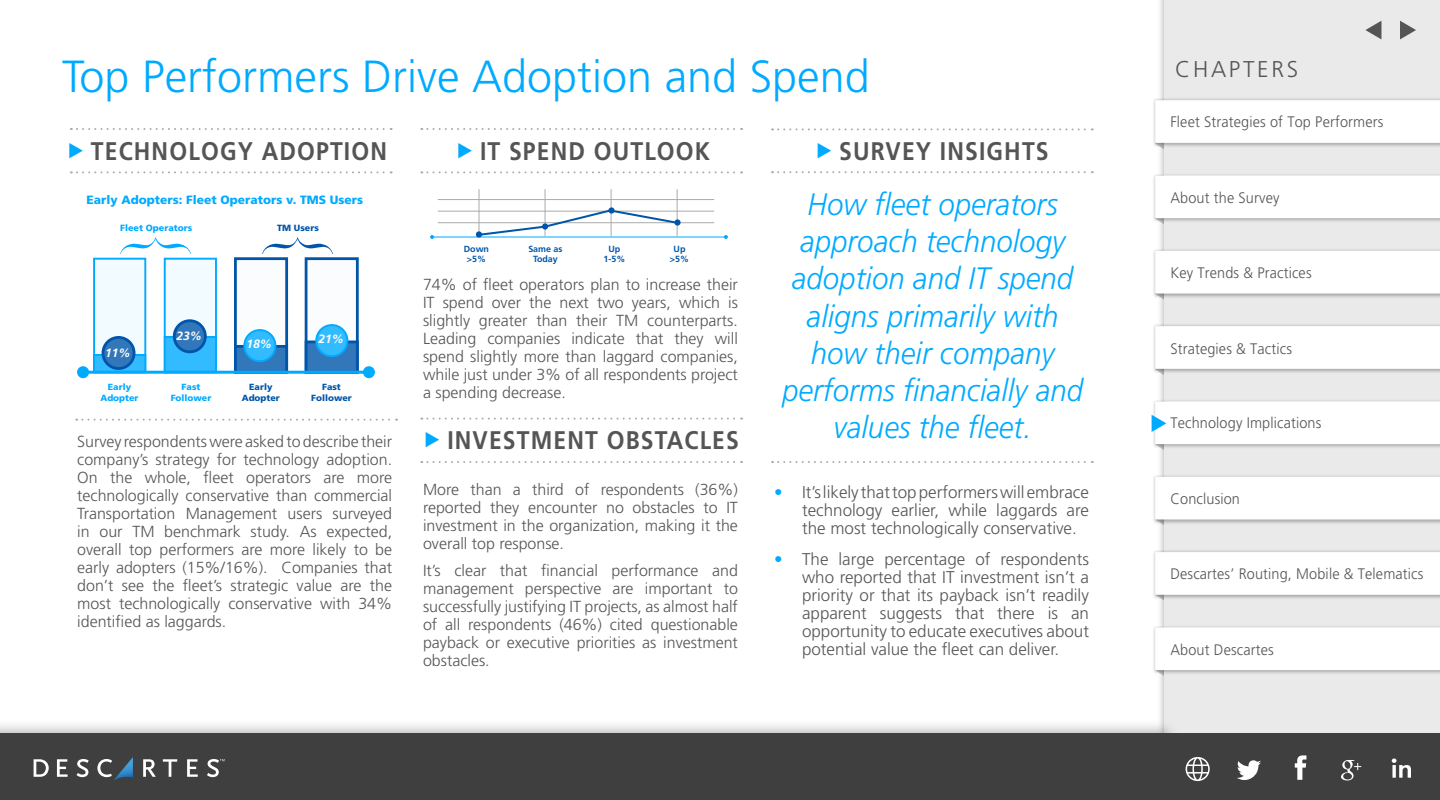
<style>
.page{position:relative;width:1440px;height:800px;background:#fff}
.page>*{position:absolute;margin:0;border:0;box-sizing:border-box;transform-origin:0 0}
.t1{font:300 45px "Frutiger LT Std";color:#0af}
.t2{font:italic 300 31px/37.2px "Frutiger LT Std";color:#0af;text-align:center;scale:.95 1}
.t3{font:700 25.5px "Frutiger LT Std";letter-spacing:.05em;color:#555;scale:.9 1}
.t4{font:300 22.8px "Frutiger LT Std";letter-spacing:.12em;color:#555}
.t5{font:300 17px/18px "Frutiger LT Std";color:#555;text-align:justify}
.t6{font:300 16px/18px "Frutiger LT Std";color:#555;text-align:justify}
.t7{font:300 15.2px "Frutiger LT Std";letter-spacing:.01em;color:#555;scale:.95 1}
.t8{font:900 12px "Frutiger LT Std";color:#0af}
.t9{font:italic 700 12px "Frutiger LT Std";color:#fff}
.t10{font:900 9px "Frutiger LT Std";color:#0af}
.t11{font:900 9px "Frutiger LT Std";color:#05a}
.t12{font:700 8.9px/10.7px "Frutiger LT Std";color:#05a;text-align:center}
.t13{font:900 8.9px/10.7px "Frutiger LT Std";color:#0af;text-align:center}
.t14{font:900 8.9px/10.7px "Frutiger LT Std";color:#05a;text-align:center}
.s1{font-family:"Arial";font-weight:900;font-size:21.7px;color:#0af}
.s2{color:#0af}
</style>
<div class="page">
<svg style="left:1160px;top:0;width:5px;height:716px"></svg>
<div style="left:1165px;top:0;width:275px;height:800px;background:#eaeaea"></div>
<img style="left:1153px;top:97px;width:287px;height:48px">
<svg style="left:1155px;top:100px;width:285px;height:67px"></svg>
<img style="left:1153px;top:248px;width:287px;height:48px">
<svg style="left:1155px;top:251px;width:285px;height:66px"></svg>
<img style="left:1153px;top:173px;width:287px;height:47px">
<svg style="left:1155px;top:175px;width:285px;height:66px"></svg>
<img style="left:1153px;top:323px;width:287px;height:48px">
<svg style="left:1155px;top:326px;width:285px;height:66px"></svg>
<img style="left:1153px;top:474px;width:287px;height:48px">
<svg style="left:1155px;top:477px;width:285px;height:66px"></svg>
<img style="left:1153px;top:548px;width:287px;height:49px">
<svg style="left:1155px;top:552px;width:285px;height:66px"></svg>
<img style="left:1153px;top:625px;width:287px;height:47px">
<svg style="left:1155px;top:627px;width:285px;height:67px"></svg>
<svg style="left:1400px;top:21px;width:16px;height:18px"></svg>
<svg style="left:1365px;top:21px;width:16px;height:18px"></svg>
<svg style="left:0;top:716px;width:1172px;height:17px"></svg>
<div style="left:0;top:733px;width:1440px;height:67px;background:#3f3f3f"></div>
<svg style="left:1392px;top:758px;width:19px;height:20px"></svg>
<svg style="left:1341px;top:760px;width:20px;height:20px"></svg>
<svg style="left:1295px;top:755px;width:11px;height:25px"></svg>
<svg style="left:1237px;top:760px;width:24px;height:20px"></svg>
<svg style="left:1186px;top:757px;width:24px;height:24px"></svg>
<svg style="left:34px;top:759px;width:15px;height:18px"></svg>
<svg style="left:57px;top:759px;width:11px;height:18px"></svg>
<svg style="left:77px;top:759px;width:12px;height:18px"></svg>
<svg style="left:143px;top:759px;width:13px;height:18px"></svg>
<svg style="left:163px;top:759px;width:14px;height:18px"></svg>
<svg style="left:187px;top:759px;width:11px;height:18px"></svg>
<svg style="left:207px;top:759px;width:18px;height:18px"></svg>
<svg style="left:97px;top:757px;width:36px;height:24px"></svg>
<svg style="left:1152px;top:401px;width:288px;height:67px"></svg>
<svg style="left:772px;top:171px;width:321px;height:2px"></svg>
<svg style="left:772px;top:461px;width:321px;height:2px"></svg>
<svg style="left:76px;top:419px;width:321px;height:2px"></svg>
<svg style="left:772px;top:128px;width:321px;height:2px"></svg>
<svg style="left:71px;top:171px;width:321px;height:2px"></svg>
<svg style="left:71px;top:128px;width:321px;height:2px"></svg>
<svg style="left:421px;top:171px;width:321px;height:2px"></svg>
<svg style="left:421px;top:128px;width:321px;height:2px"></svg>
<svg style="left:421px;top:461px;width:321px;height:2px"></svg>
<svg style="left:421px;top:418px;width:321px;height:2px"></svg>
<div style="left:93px;top:258px;width:53px;height:115px;background:#f2fbff;border:2px solid #0af"></div>
<div style="left:93px;top:354px;width:53px;height:19px;background:#3bf;border:2px solid #0af"></div>
<div style="left:103px;top:337px;width:31px;height:32px;background:#37b;border-radius:50%"></div>
<div style="left:102px;top:336px;width:34px;height:34px;border:3px solid #05a;border-radius:50%"></div>
<div style="left:305px;top:257px;width:54px;height:117px;background:#fafcfd;border:3px solid #05a"></div>
<div style="left:305px;top:341px;width:54px;height:33px;background:#37b;border:3px solid #05a"></div>
<div style="left:316px;top:325px;width:31px;height:31px;background:#3bf;border-radius:50%"></div>
<div style="left:315px;top:324px;width:33px;height:33px;border:2px solid #0af;border-radius:50%"></div>
<div style="left:234px;top:257px;width:54px;height:117px;background:#fafcfd;border:3px solid #05a"></div>
<div style="left:234px;top:345px;width:54px;height:29px;background:#37b;border:3px solid #05a"></div>
<div style="left:244px;top:330px;width:31px;height:31px;background:#3bf;border-radius:50%"></div>
<div style="left:243px;top:329px;width:33px;height:33px;border:2px solid #0af;border-radius:50%"></div>
<div style="left:164px;top:258px;width:53px;height:115px;background:#f2fbff;border:2px solid #0af"></div>
<div style="left:164px;top:336px;width:53px;height:37px;background:#3bf;border:2px solid #0af"></div>
<div style="left:174px;top:321px;width:31px;height:31px;background:#37b;border-radius:50%"></div>
<div style="left:173px;top:319px;width:34px;height:34px;border:3px solid #05a;border-radius:50%"></div>
<hr style="left:83px;top:371px;width:286px;height:3px;background:#0af">
<div style="left:77px;top:366px;width:12px;height:12px;background:#0af;border-radius:50%"></div>
<div style="left:363px;top:366px;width:12px;height:12px;background:#0af;border-radius:50%"></div>
<svg style="left:120px;top:238px;width:71px;height:16px"></svg>
<svg style="left:262px;top:238px;width:71px;height:16px"></svg>
<hr style="left:479px;top:189px;width:1px;height:47px;background:#aaa">
<hr style="left:438px;top:211px;width:276px;height:1px;background:#aaa">
<hr style="left:438px;top:223px;width:276px;height:1px;background:#aaa">
<hr style="left:438px;top:199px;width:276px;height:1px;background:#aaa">
<hr style="left:545px;top:189px;width:1px;height:47px;background:#aaa">
<hr style="left:611px;top:189px;width:1px;height:47px;background:#aaa">
<hr style="left:677px;top:189px;width:1px;height:47px;background:#aaa">
<hr style="left:432px;top:236px;width:294px;height:2px;background:#0af">
<svg style="left:430px;top:235px;width:4px;height:4px"></svg>
<svg style="left:724px;top:235px;width:4px;height:4px"></svg>
<svg style="left:477px;top:208px;width:202px;height:29px"></svg>
<h1 class="t1" style="left:62px;top:51px;width:809px">Top Performers Drive Adoption and Spend</h1>
<h3 class="t3" style="left:67px;top:136px;width:357px"><span class="s1">►</span> TECHNOLOGY ADOPTION</h3>
<p class="t8" style="left:86px;top:192px;width:278px">Early Adopters: Fleet Operators v. TMS Users</p>
<p class="t10" style="left:120px;top:222px;width:74px">Fleet Operators</p>
<p class="t11" style="left:277px;top:222px;width:43px">TM Users</p>
<p class="t9" style="left:105px;top:346px;width:27px">11%</p>
<p class="t9" style="left:176px;top:329px;width:27px">23%</p>
<p class="t9" style="left:247px;top:337px;width:27px">18%</p>
<p class="t9" style="left:319px;top:332px;width:27px">21%</p>
<p class="t14" style="left:242px;top:382px;width:40px">Early<br>Adopter</p>
<p class="t13" style="left:100px;top:382px;width:40px">Early<br>Adopter</p>
<p class="t14" style="left:311px;top:382px;width:42px">Fast<br>Follower</p>
<p class="t13" style="left:171px;top:382px;width:42px">Fast<br>Follower</p>
<p class="t6" style="left:77px;top:433px;width:316px">Survey respondents were asked to describe their company’s strategy for technology adoption.<br>On the whole, fleet operators are more technologically conservative than commercial Transportation Management users surveyed in our TM benchmark study. As expected, overall top performers are more likely to be early adopters (15%/16%). Companies that don’t see the fleet’s strategic value are the most technologically conservative with 34% identified as laggards.</p>
<h3 class="t3" style="left:456px;top:136px;width:284px"><span class="s1">►</span> IT SPEND OUTLOOK</h3>
<p class="t12" style="left:464px;top:243px;width:27px">Down &gt;5%</p>
<p class="t12" style="left:528px;top:243px;width:36px">Same as<br>Today</p>
<p class="t12" style="left:604px;top:243px;width:23px">Up<br>1-5%</p>
<p class="t12" style="left:670px;top:243px;width:21px">Up &gt;5%</p>
<p class="t6" style="left:423px;top:276px;width:316px">74% of fleet operators plan to increase their IT spend over the next two years, which is slightly greater than their TM counterparts.<br>Leading companies indicate that they will spend slightly more than laggard companies, while just under 3% of all respondents project a spending decrease.</p>
<h3 class="t3" style="left:423px;top:426px;width:352px"><span class="s1">►</span> INVESTMENT OBSTACLES</h3>
<p class="t6" style="left:423px;top:481px;width:316px">More than a third of respondents (36%) reported they encounter no obstacles to IT investment in the organization, making it the overall top response.</p>
<p class="t6" style="left:423px;top:562px;width:316px">It’s clear that financial performance and management perspective are important to successfully justifying IT projects, as almost half of all respondents (46%) cited questionable payback or executive priorities as investment obstacles.</p>
<h3 class="t3" style="left:815px;top:136px;width:261px"><span class="s1">►</span> SURVEY INSIGHTS</h3>
<h2 class="t2" style="left:782px;top:186px;width:318px">How fleet operators approach technology adoption and IT spend aligns primarily with how their company performs financially and values the fleet.</h2>
<p class="t5" style="left:802px;top:483px;width:288px;text-indent:-28px"><span class="s2">•</span> It’s likely that top performers will embrace technology earlier, while laggards are the most technologically conservative.</p>
<p class="t5" style="left:802px;top:551px;width:288px;text-indent:-28px"><span class="s2">•</span> The large percentage of respondents who reported that IT investment isn’t a priority or that its payback isn’t readily apparent suggests that there is an opportunity to educate executives about potential value the fleet can deliver.</p>
<h3 class="t4" style="left:1175px;top:56px;width:125px">CHAPTERS</h3>
<p class="t7" style="left:1170px;top:113px;width:226px">Fleet Strategies of Top Performers</p>
<p class="t7" style="left:1170px;top:189px;width:116px">About the Survey</p>
<p class="t7" style="left:1170px;top:264px;width:150px">Key Trends &amp; Practices</p>
<p class="t7" style="left:1170px;top:340px;width:130px">Strategies &amp; Tactics</p>
<p class="t7" style="left:1170px;top:414px;width:161px">Technology Implications</p>
<p class="t7" style="left:1170px;top:490px;width:75px">Conclusion</p>
<p class="t7" style="left:1170px;top:565px;width:268px">Descartes’ Routing, Mobile &amp; Telematics</p>
<p class="t7" style="left:1170px;top:641px;width:110px">About Descartes</p>
</div>
